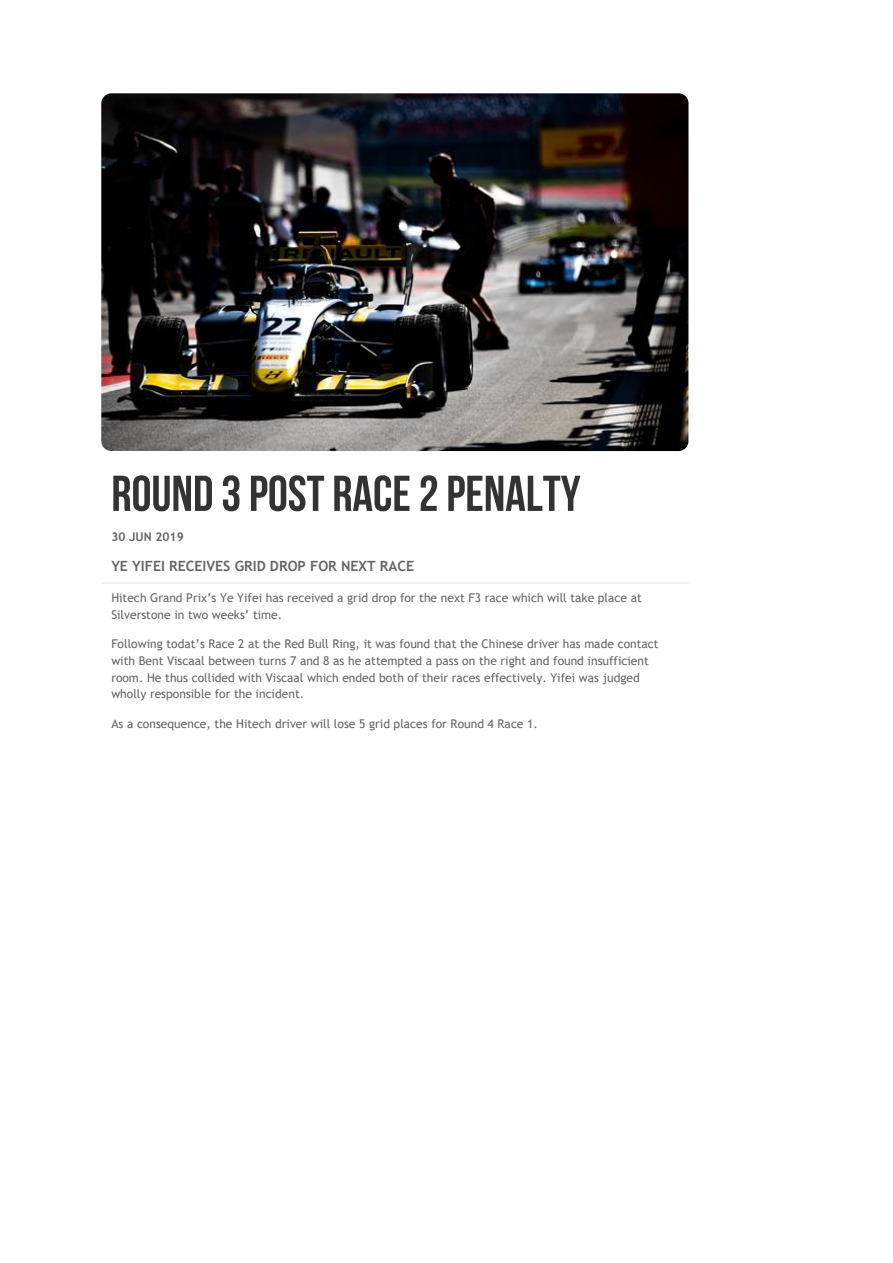
<style>
.page{position:relative;width:893px;height:1263px;background:#fff}
.page>*{position:absolute;margin:0;border:0;box-sizing:border-box;transform-origin:0 0}
.t1{font:700 50.25px "Bebas Neue";color:#333}
.t2{font:700 14.1px "Trebuchet MS";color:#656565}
.t3{font:12px/17px "Trebuchet MS";color:#656565}
.t4{font:700 12px "Trebuchet MS";letter-spacing:.005em;color:#656565}
</style>
<div class="page">
<hr style="left:101px;top:583px;width:587px;height:1px;background:#f2f1ee">
<img style="left:101px;top:93px;width:587px;height:358px">
<h1 class="t1" style="left:111px;top:473px;width:471px">ROUND 3 POST RACE 2 PENALTY</h1>
<p class="t4" style="left:111px;top:530px;width:74px">30 JUN 2019</p>
<p class="t2" style="left:111px;top:558px;width:304px">YE YIFEI RECEIVES GRID DROP FOR NEXT RACE</p>
<p class="t3" style="left:111px;top:589px;width:532px">Hitech Grand Prix’s Ye Yifei has received a grid drop for the next F3 race which will take place at<br>Silverstone in two weeks’ time.</p>
<p class="t3" style="left:111px;top:635px;width:549px">Following todat’s Race 2 at the Red Bull Ring, it was found that the Chinese driver has made contact with Bent Viscaal between turns 7 and 8 as he attempted a pass on the right and found insufficient room. He thus collided with Viscaal which ended both of their races effectively. Yifei was judged wholly responsible for the incident.</p>
<p class="t3" style="left:111px;top:715px;width:428px">As a consequence, the Hitech driver will lose 5 grid places for Round 4 Race 1.</p>
</div>
